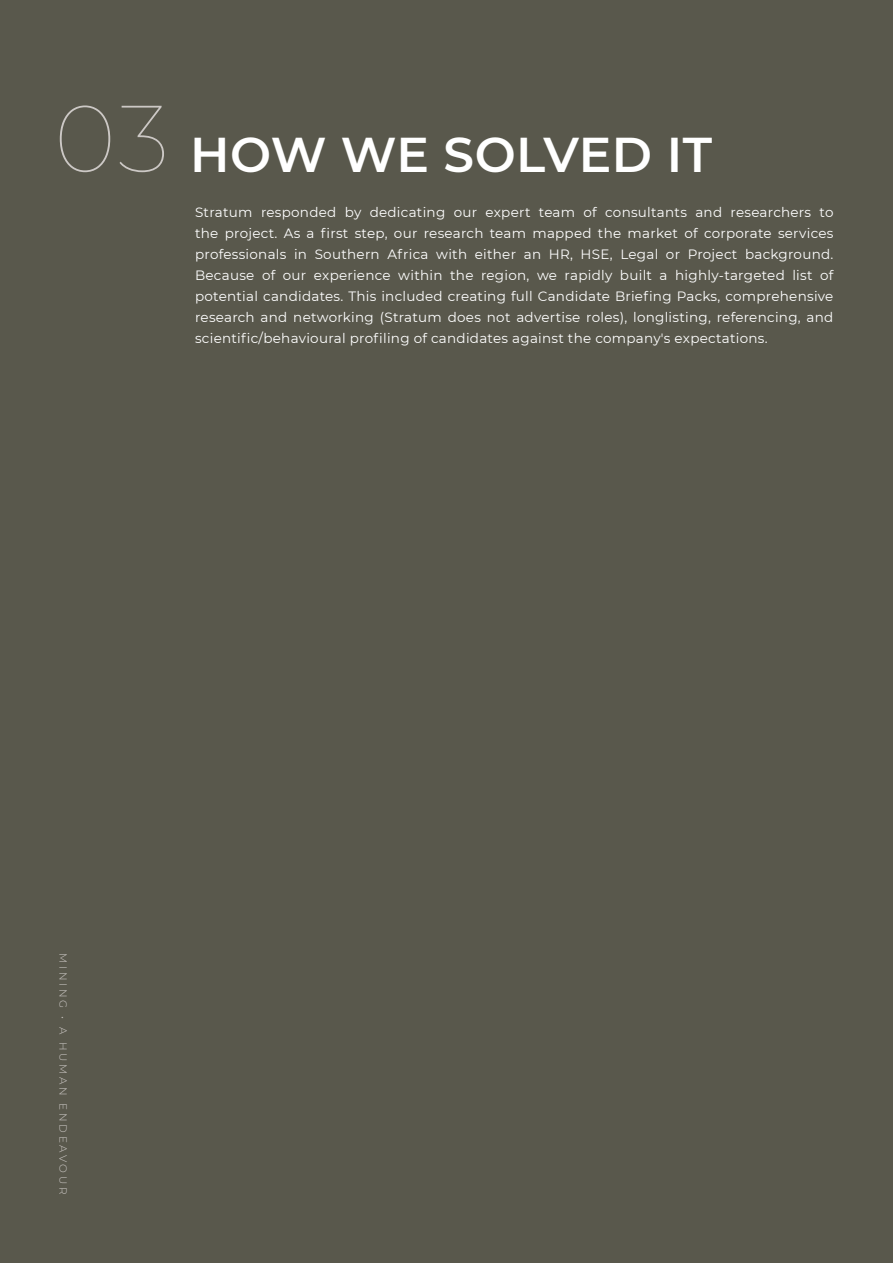
<style>
.page{position:relative;width:893px;height:1263px;background:#59584c}
.page>*{position:absolute;margin:0;border:0;box-sizing:border-box;transform-origin:0 0}
.t1{font:100 94.5px "Montserrat";color:#ccc8c5}
.t2{font:600 48.75px "Montserrat";letter-spacing:.01em;color:#fff}
.t3{font:13.5px/21px "Montserrat";letter-spacing:.02em;color:#fff;text-align:justify}
.t4{font:300 10.5px "Montserrat";letter-spacing:.25em;color:#ccc8c5}
</style>
<div class="page">
<p class="t1" style="left:54px;top:75px;width:117px">03</p>
<p class="t2" style="left:190px;top:120px;width:523px">HOW WE SOLVED IT</p>
<p class="t3" style="left:195px;top:201px;width:640px">Stratum responded by dedicating our expert team of consultants and researchers to the project. As a first step, our research team mapped the market of corporate services professionals in Southern Africa with either an HR, HSE, Legal or Project background.<br>Because of our experience within the region, we rapidly built a highly-targeted list of potential candidates. This included creating full Candidate Briefing Packs, comprehensive research and networking (Stratum does not advertise roles), longlisting, referencing, and scientific/behavioural profiling of candidates against the company's expectations.</p>
<p class="t4" style="left:70px;top:953px;width:243px;rotate:90deg">MINING • A HUMAN ENDEAVOUR</p>
</div>
